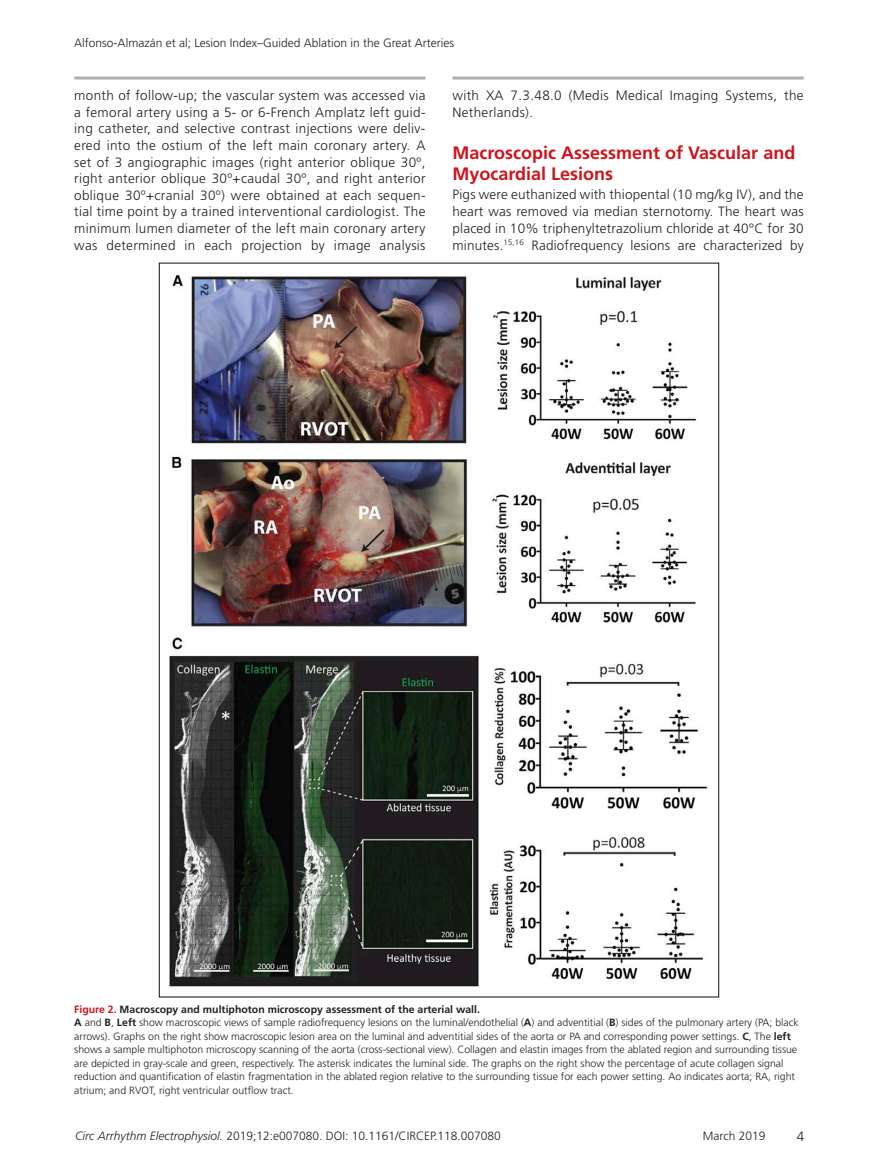
<style>
.page{position:relative;width:878px;height:1175px;background:#fff}
.page>*{position:absolute;margin:0;border:0;box-sizing:border-box;transform-origin:0 0}
.t1{font:700 18px/21.3px "Frutiger LT Std";color:#cd151d}
.t2{font:300 13.5px/16.6px "Frutiger LT Std";letter-spacing:.025em;color:#231f20;text-align:justify}
.t3{font:300 12px "Frutiger LT Std";color:#231f20}
.t4{font:300 10.5px/13.5px "Frutiger LT Std";color:#231f20}
.s1{font-weight:700;color:#cd151d}
.s2{font-weight:700}
.s3{font-style:italic}
</style>
<div class="page">
<svg style="left:74px;top:76px;width:351px;height:4px"></svg>
<svg style="left:452px;top:76px;width:351px;height:4px"></svg>
<img style="left:158px;top:262px;width:561px;height:736px">
<p class="t3" style="left:74px;top:36px;width:381px">Alfonso-Almazán et al; Lesion Index–Guided Ablation in the Great Arteries</p>
<p class="t2" style="left:74px;top:87px;width:353px">month of follow-up; the vascular system was accessed via a femoral artery using a 5- or 6-French Amplatz left guid&shy;ing catheter, and selective contrast injections were deliv&shy;ered into the ostium of the left main coronary artery. A set of 3 angiographic images (right anterior oblique 30º, right anterior oblique 30º+caudal 30º, and right anterior oblique 30º+cranial 30º) were obtained at each sequen&shy;tial time point by a trained interventional cardiologist. The minimum lumen diameter of the left main coronary artery was determined in each projection by image analysis</p>
<p class="t2" style="left:452px;top:87px;width:352px">with XA 7.3.48.0 (Medis Medical Imaging Systems, the<br>Netherlands).</p>
<h1 class="t1" style="left:452px;top:142px;width:344px">Macroscopic Assessment of Vascular and<br>Myocardial Lesions</h1>
<p class="t2" style="left:452px;top:186px;width:353px">Pigs were euthanized with thiopental (10 mg/kg IV), and the heart was removed via median sternotomy. The heart was placed in 10% triphenyltetrazolium chloride at 40°C for 30 minutes.<sup>15,16</sup> Radiofrequency lesions are characterized by</p>
<p class="t4" style="left:74px;top:1002px;width:726px"><span class="s1">Figure 2.</span> <span class="s2">Macroscopy and multiphoton microscopy assessment of the arterial wall.<br>A</span> and <span class="s2">B</span>, <span class="s2">Left</span> show macroscopic views of sample radiofrequency lesions on the luminal/endothelial (<span class="s2">A</span>) and adventitial (<span class="s2">B</span>) sides of the pulmonary artery (PA; black arrows). Graphs on the right show macroscopic lesion area on the luminal and adventitial sides of the aorta or PA and corresponding power settings. <span class="s2">C</span>, The <span class="s2">left </span>shows a sample multiphoton microscopy scanning of the aorta (cross-sectional view). Collagen and elastin images from the ablated region and surrounding tissue are depicted in gray-scale and green, respectively. The asterisk indicates the luminal side. The graphs on the right show the percentage of acute collagen signal reduction and quantification of elastin fragmentation in the ablated region relative to the surrounding tissue for each power setting. Ao indicates aorta; RA, right atrium; and RVOT, right ventricular outflow tract.</p>
<p class="t3" style="left:75px;top:1128px;width:427px"><span class="s3">Circ Arrhythm Electrophysiol.</span> 2019;12:e007080. DOI: 10.1161/CIRCEP.118.007080</p>
<p class="t3" style="left:703px;top:1128px;width:64px">March 2019</p>
<p class="t2" style="left:796px;top:1128px;width:9px">4</p>
</div>
